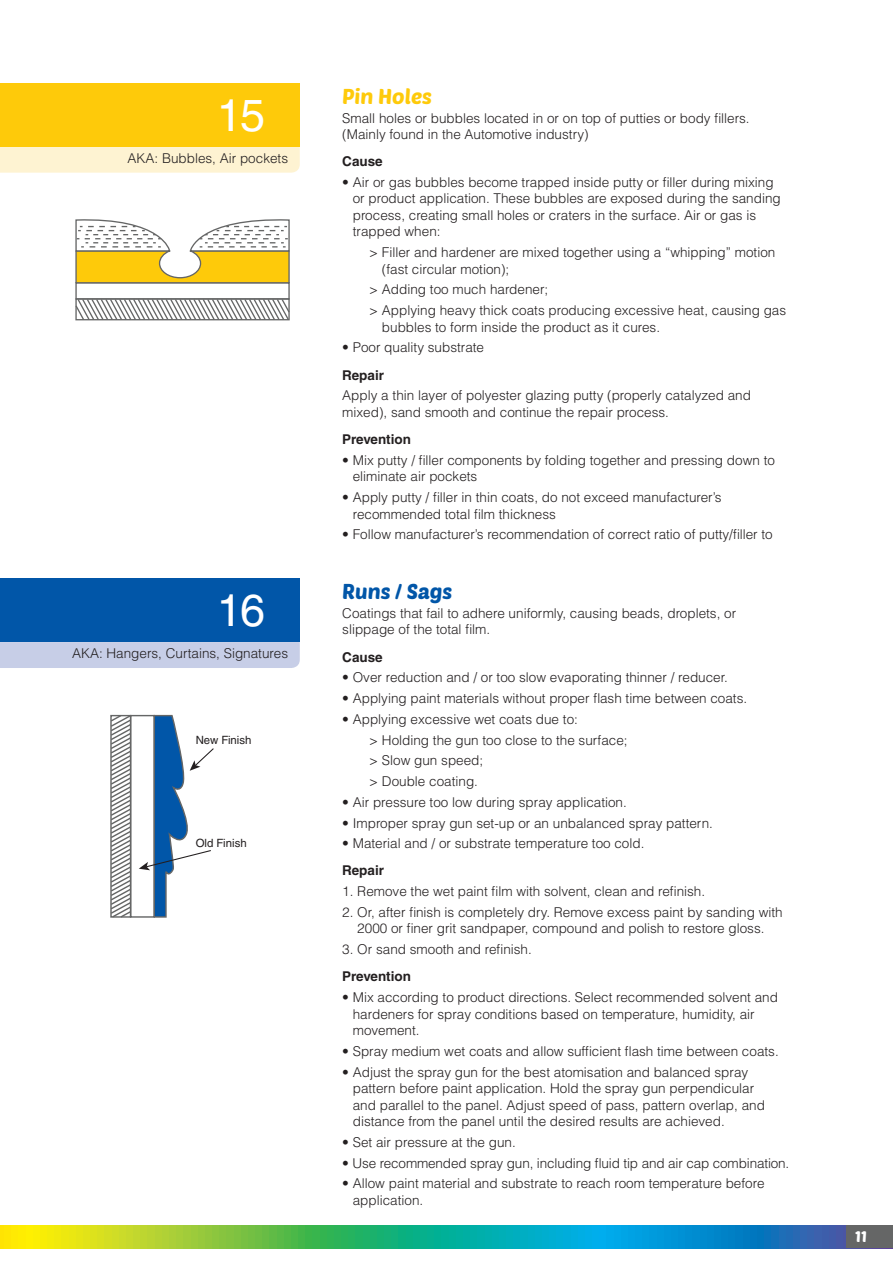
<style>
.page{position:relative;width:893px;height:1263px;background:#fff}
.page>*{position:absolute;margin:0;border:0;box-sizing:border-box;transform-origin:0 0}
.t1{font:45px "Helvetica LT Std";color:#fff}
.BC_Sub{font:21px "Poetsen One";color:#0156a8}
.BC_Sub-2{font:21px "Poetsen One";color:#feca0a}
.t2{font:15px "Poetsen One";color:#fff}
.BC_text_2{font:300 13.5px/16.5px "Helvetica LT Std";color:#231f20}
.BOLD{font:700 13.5px "Helvetica LT Std";color:#231f20}
.t3{font:11.4px "Helvetica LT Std";color:#231f20}
</style>
<div class="page">
<div style="left:0;top:642px;width:300px;height:26px;background:#c7cee7"></div>
<svg style="left:110px;top:714px;width:23px;height:202px"></svg>
<div style="left:131px;top:716px;width:23px;height:201px;background:#fff"></div>
<div style="left:110px;top:715px;width:21px;height:203px;border:1px solid #656666"></div>
<svg style="left:139px;top:714px;width:75px;height:204px"></svg>
<div style="left:0;top:578px;width:300px;height:64px;background:#0156a8"></div>
<div style="left:0;top:147px;width:300px;height:26px;background:#fef3d2"></div>
<svg style="left:75px;top:300px;width:215px;height:21px"></svg>
<div style="left:75px;top:298px;width:215px;height:22px;border:1px solid #656666"></div>
<svg style="left:75px;top:219px;width:215px;height:65px"></svg>
<div style="left:0;top:83px;width:300px;height:64px;background:#feca0a"></div>
<svg style="left:0;top:1225px;width:846px;height:23px;background:#49af7f"></svg>
<div style="left:846px;top:1225px;width:47px;height:23px;background:#656666"></div>
<p class="t1" style="left:217px;top:89px;width:50px">15</p>
<p class="BC_text_2" style="left:128px;top:150px;width:162px">AKA: Bubbles, Air pockets</p>
<p class="t1" style="left:217px;top:584px;width:50px">16</p>
<p class="BC_text_2" style="left:72px;top:645px;width:218px">AKA: Hangers, Curtains, Signatures</p>
<p class="t3" style="left:196px;top:734px;width:57px">New Finish</p>
<p class="t3" style="left:196px;top:836px;width:52px">Old Finish</p>
<p class="BC_Sub-2" style="left:342px;top:83px;width:91px">Pin Holes</p>
<p class="BC_text_2" style="left:342px;top:109px;width:409px">Small holes or bubbles located in or on top of putties or body fillers. (Mainly found in the Automotive industry)</p>
<p class="BOLD" style="left:342px;top:153px;width:42px">Cause</p>
<p class="BC_text_2" style="left:353px;top:174px;width:429px;text-indent:-11px">• Air or gas bubbles become trapped inside putty or filler during mixing or product application. These bubbles are exposed during the sanding process, creating small holes or craters in the surface. Air or gas is trapped when:</p>
<p class="BC_text_2" style="left:382px;top:244px;width:395px;text-indent:-13px">&gt; Filler and hardener are mixed together using a “whipping” motion (fast circular motion);</p>
<p class="BC_text_2" style="left:369px;top:281px;width:180px">&gt; Adding too much hardener;</p>
<p class="BC_text_2" style="left:382px;top:302px;width:406px;text-indent:-13px">&gt; Applying heavy thick coats producing excessive heat, causing gas bubbles to form inside the product as it cures.</p>
<p class="BC_text_2" style="left:342px;top:339px;width:143px">• Poor quality substrate</p>
<p class="BOLD" style="left:342px;top:367px;width:43px">Repair</p>
<p class="BC_text_2" style="left:342px;top:387px;width:410px">Apply a thin layer of polyester glazing putty (properly catalyzed and mixed), sand smooth and continue the repair process.</p>
<p class="BOLD" style="left:342px;top:431px;width:70px">Prevention</p>
<p class="BC_text_2" style="left:353px;top:452px;width:424px;text-indent:-11px">• Mix putty / filler components by folding together and pressing down to eliminate air pockets</p>
<p class="BC_text_2" style="left:353px;top:489px;width:370px;text-indent:-11px">• Apply putty / filler in thin coats, do not exceed manufacturer’s recommended total film thickness</p>
<p class="BC_text_2" style="left:342px;top:526px;width:432px">• Follow manufacturer’s recommendation of correct ratio of putty/filler to</p>
<p class="BC_Sub" style="left:342px;top:578px;width:112px">Runs / Sags</p>
<p class="BC_text_2" style="left:342px;top:605px;width:395px">Coatings that fail to adhere uniformly, causing beads, droplets, or slippage of the total film.</p>
<p class="BOLD" style="left:342px;top:648px;width:42px">Cause</p>
<p class="BC_text_2" style="left:342px;top:669px;width:387px">• Over reduction and / or too slow evaporating thinner / reducer.</p>
<p class="BC_text_2" style="left:342px;top:690px;width:406px">• Applying paint materials without proper flash time between coats.</p>
<p class="BC_text_2" style="left:342px;top:711px;width:237px">• Applying excessive wet coats due to:</p>
<p class="BC_text_2" style="left:369px;top:731px;width:260px">&gt; Holding the gun too close to the surface;</p>
<p class="BC_text_2" style="left:369px;top:752px;width:115px">&gt; Slow gun speed;</p>
<p class="BC_text_2" style="left:369px;top:773px;width:110px">&gt; Double coating.</p>
<p class="BC_text_2" style="left:342px;top:794px;width:286px">• Air pressure too low during spray application.</p>
<p class="BC_text_2" style="left:342px;top:814px;width:372px">• Improper spray gun set-up or an unbalanced spray pattern.</p>
<p class="BC_text_2" style="left:342px;top:835px;width:304px">• Material and / or substrate temperature too cold.</p>
<p class="BOLD" style="left:342px;top:862px;width:43px">Repair</p>
<p class="BC_text_2" style="left:342px;top:883px;width:364px">1. Remove the wet paint film with solvent, clean and refinish.</p>
<p class="BC_text_2" style="left:342px;top:904px;width:442px;text-align:center">2. Or, after finish is completely dry. Remove excess paint by sanding with<br>2000 or finer grit sandpaper, compound and polish to restore gloss.</p>
<p class="BC_text_2" style="left:342px;top:941px;width:191px">3. Or sand smooth and refinish.</p>
<p class="BOLD" style="left:342px;top:968px;width:70px">Prevention</p>
<p class="BC_text_2" style="left:353px;top:989px;width:427px;text-indent:-11px">• Mix according to product directions. Select recommended solvent and hardeners for spray conditions based on temperature, humidity, air movement.</p>
<p class="BC_text_2" style="left:342px;top:1043px;width:438px">• Spray medium wet coats and allow sufficient flash time between coats.</p>
<p class="BC_text_2" style="left:353px;top:1063px;width:414px;text-indent:-11px">• Adjust the spray gun for the best atomisation and balanced spray pattern before paint application. Hold the spray gun perpendicular and parallel to the panel. Adjust speed of pass, pattern overlap, and distance from the panel until the desired results are achieved.</p>
<p class="BC_text_2" style="left:342px;top:1134px;width:175px">• Set air pressure at the gun.</p>
<p class="BC_text_2" style="left:342px;top:1154px;width:449px">• Use recommended spray gun, including fluid tip and air cap combination.</p>
<p class="BC_text_2" style="left:353px;top:1175px;width:413px;text-indent:-11px">• Allow paint material and substrate to reach room temperature before application.</p>
<p class="t2" style="left:855px;top:1227px;width:13px">11</p>
</div>
